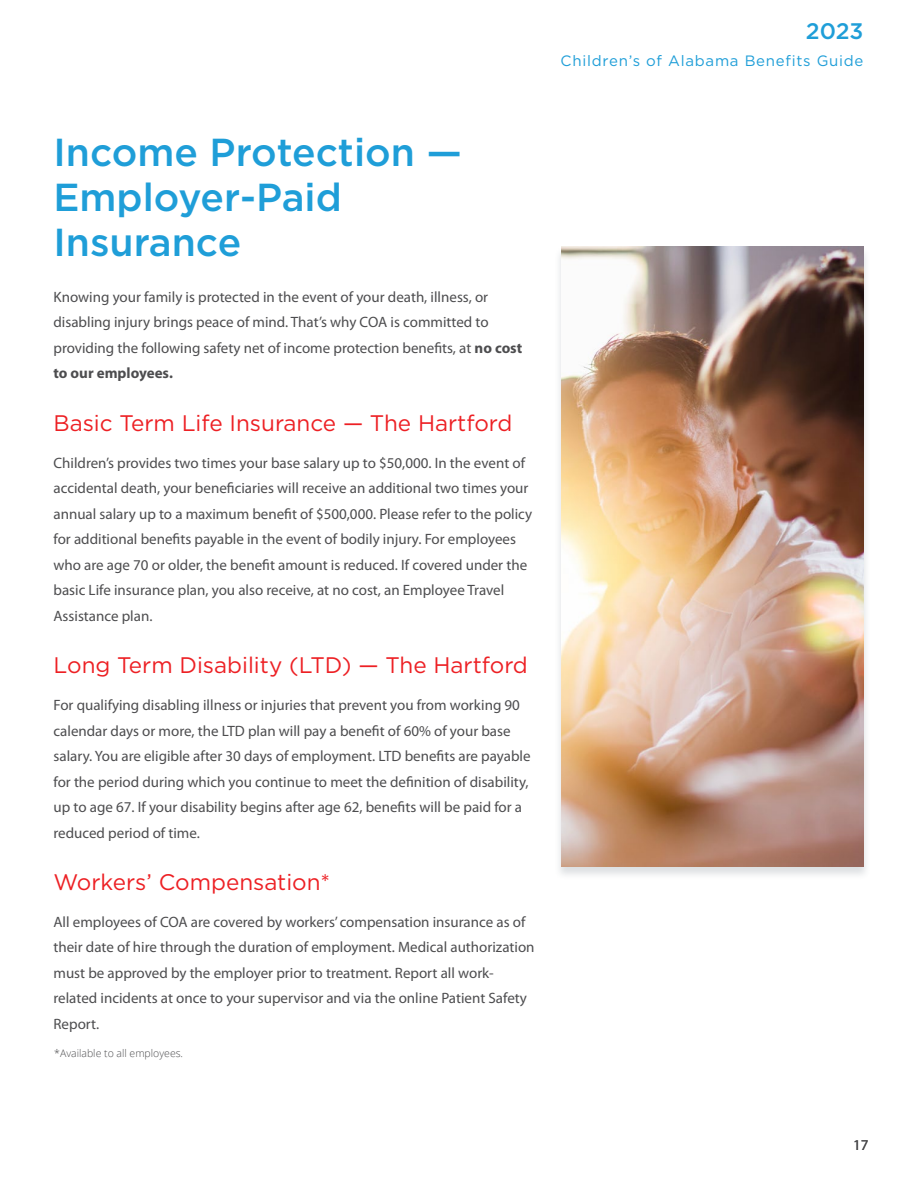
<style>
.page{position:relative;width:918px;height:1188px;background:#fff}
.page>*{position:absolute;margin:0;border:0;box-sizing:border-box;transform-origin:0 0}
.t1{font:500 39px/45px "Gotham";color:#1f9ed8}
.t2{font:22.5px "Gotham";color:#ed2024}
.t3{font:500 22.5px "Gotham";color:#1f9ed8}
.t4{font:15px/25.5px "Myriad Pro";color:#4d4d4f}
.t5{font:15px "Gotham";letter-spacing:.05em;color:#1f9ed8}
.t6{font:300 10.5px "Open Sans";color:#4d4d4f}
.s1{font-weight:700}
</style>
<div class="page">
<div style="left:554px;top:246px;width:317px;height:634px;background:#53626f;opacity:.2"></div>
<img style="left:562px;top:246px;width:302px;height:620px">
<h2 class="t3" style="left:806px;top:16px;width:59px">2023</h2>
<p class="t5" style="left:561px;top:51px;width:304px">Children’s of Alabama Benefits Guide</p>
<h1 class="t1" style="left:54px;top:129px;width:410px">Income Protection —<br>Employer-Paid<br>Insurance</h1>
<p class="t4" style="left:54px;top:284px;width:470px">Knowing your family is protected in the event of your death, illness, or disabling injury brings peace of mind. That’s why COA is committed to providing the following safety net of income protection benefits, at <span class="s1">no cost to our employees.</span></p>
<h2 class="t2" style="left:54px;top:409px;width:461px">Basic Term Life Insurance — The Hartford</h2>
<p class="t4" style="left:54px;top:450px;width:480px">Children’s provides two times your base salary up to $50,000. In the event of accidental death, your beneficiaries will receive an additional two times your annual salary up to a maximum benefit of $500,000. Please refer to the policy for additional benefits payable in the event of bodily injury. For employees who are age 70 or older, the benefit amount is reduced. If covered under the basic Life insurance plan, you also receive, at no cost, an Employee Travel Assistance plan.</p>
<h2 class="t2" style="left:54px;top:651px;width:476px">Long Term Disability (LTD) — The Hartford</h2>
<p class="t4" style="left:54px;top:692px;width:479px">For qualifying disabling illness or injuries that prevent you from working 90 calendar days or more, the LTD plan will pay a benefit of 60% of your base salary. You are eligible after 30 days of employment. LTD benefits are payable for the period during which you continue to meet the definition of disability, up to age 67. If your disability begins after age 62, benefits will be paid for a reduced period of time.</p>
<h2 class="t2" style="left:54px;top:868px;width:278px">Workers’ Compensation*</h2>
<p class="t4" style="left:54px;top:909px;width:483px">All employees of COA are covered by workers’ compensation insurance as of their date of hire through the duration of employment. Medical authorization must be approved by the employer prior to treatment. Report all work&shy;related incidents at once to your supervisor and via the online Patient Safety Report.</p>
<p class="t6" style="left:54px;top:1046px;width:130px">*Available to all employees.</p>
<p class="t4" style="left:853px;top:1132px;width:17px">17</p>
</div>
